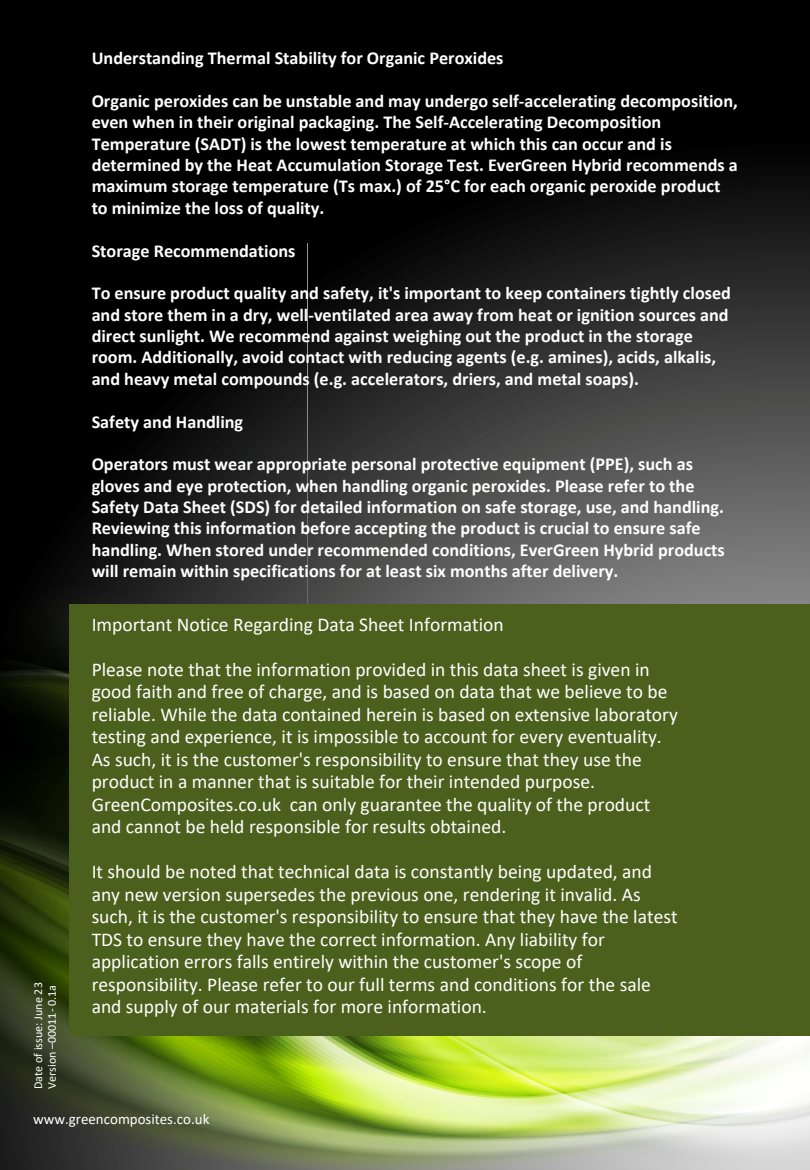
<style>
.page{position:relative;width:810px;height:1170px;background:#fff}
.page>*{position:absolute;margin:0;border:0;box-sizing:border-box;transform-origin:0 0}
.t1{font:19.5px/22.5px "Calibri";color:#fff}
.t2{font:700 18.15px/21.3px "Calibri";color:#fff}
.t3{font:15px "Calibri";color:#fff}
.t4{font:12px "Calibri";color:#fff}
</style>
<div class="page">
<img style="left:0;top:0;width:810px;height:1170px">
<svg style="left:307px;top:243px;width:1px;height:361px"></svg>
<div style="left:70px;top:604px;width:740px;height:432px;background:#4b601c"></div>
<p class="t2" style="left:92px;top:49px;width:413px">Understanding Thermal Stability for Organic Peroxides</p>
<p class="t2" style="left:92px;top:92px;width:648px">Organic peroxides can be unstable and may undergo self-accelerating decomposition, even when in their original packaging. The Self-Accelerating Decomposition Temperature (SADT) is the lowest temperature at which this can occur and is determined by the Heat Accumulation Storage Test. EverGreen Hybrid recommends a maximum storage temperature (Ts max.) of 25°C for each organic peroxide product to minimize the loss of quality.</p>
<p class="t2" style="left:92px;top:241px;width:205px">Storage Recommendations</p>
<p class="t2" style="left:92px;top:284px;width:641px">To ensure product quality and safety, it's important to keep containers tightly closed and store them in a dry, well-ventilated area away from heat or ignition sources and direct sunlight. We recommend against weighing out the product in the storage room. Additionally, avoid contact with reducing agents (e.g. amines), acids, alkalis, and heavy metal compounds (e.g. accelerators, driers, and metal soaps).</p>
<p class="t2" style="left:92px;top:412px;width:153px">Safety and Handling</p>
<p class="t2" style="left:92px;top:455px;width:635px">Operators must wear appropriate personal protective equipment (PPE), such as gloves and eye protection, when handling organic peroxides. Please refer to the Safety Data Sheet (SDS) for detailed information on safe storage, use, and handling.<br>Reviewing this information before accepting the product is crucial to ensure safe handling. When stored under recommended conditions, EverGreen Hybrid products will remain within specifications for at least six months after delivery.</p>
<p class="t1" style="left:92px;top:615px;width:414px">Important Notice Regarding Data Sheet Information</p>
<p class="t1" style="left:92px;top:660px;width:588px">Please note that the information provided in this data sheet is given in good faith and free of charge, and is based on data that we believe to be reliable. While the data contained herein is based on extensive laboratory testing and experience, it is impossible to account for every eventuality.<br>As such, it is the customer's responsibility to ensure that they use the product in a manner that is suitable for their intended purpose.<br>GreenComposites.co.uk can only guarantee the quality of the product and cannot be held responsible for results obtained.</p>
<p class="t1" style="left:92px;top:862px;width:587px">It should be noted that technical data is constantly being updated, and any new version supersedes the previous one, rendering it invalid. As such, it is the customer's responsibility to ensure that they have the latest TDS to ensure they have the correct information. Any liability for application errors falls entirely within the customer's scope of responsibility. Please refer to our full terms and conditions for the sale and supply of our materials for more information.</p>
<p class="t4" style="left:33px;top:1089px;width:108px;rotate:-90deg">Date of issue: June 23</p>
<p class="t4" style="left:47px;top:1089px;width:105px;rotate:-90deg">Version –00011- 0.1a</p>
<p class="t3" style="left:33px;top:1112px;width:178px">www.greencomposites.co.uk</p>
</div>
